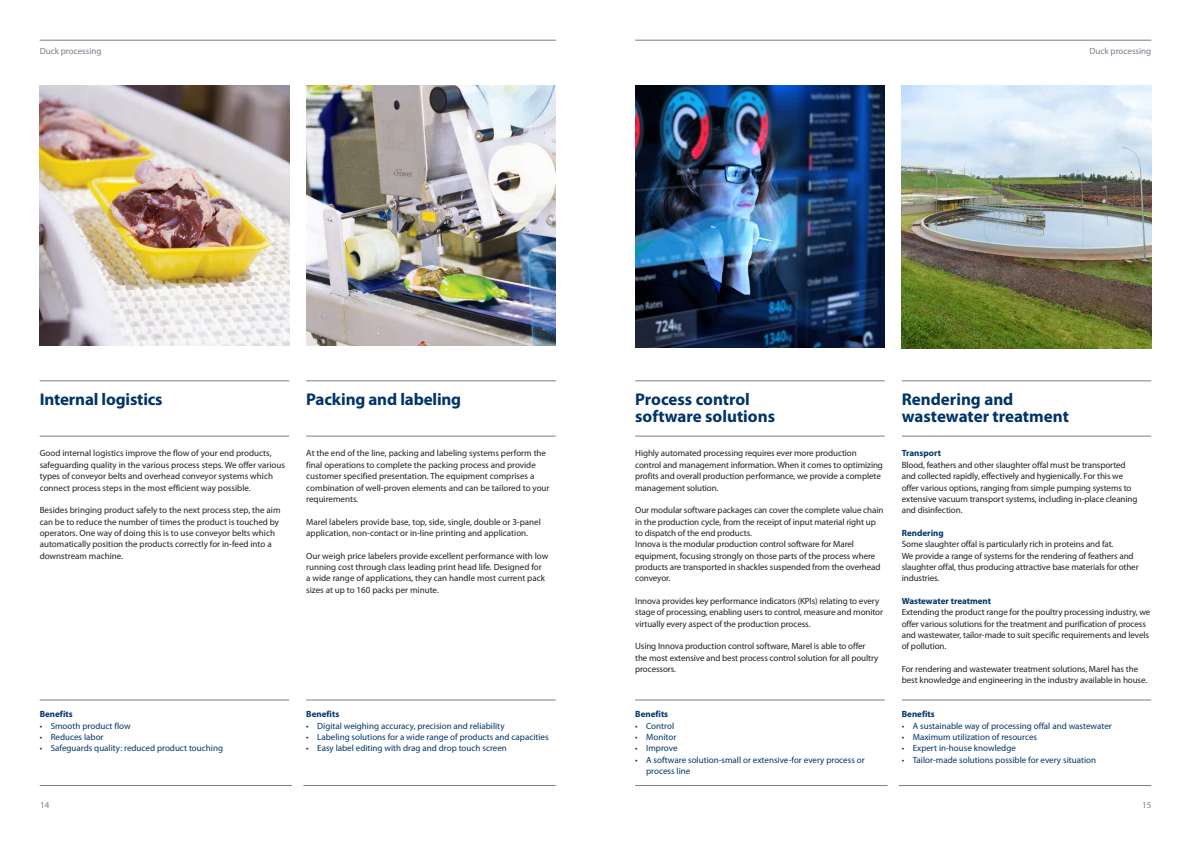
<style>
.page{position:relative;width:1191px;height:842px;background:#fff}
.page>*{position:absolute;margin:0;border:0;box-sizing:border-box;transform-origin:0 0}
.t1{font:700 17px/17px "Myriad Pro";letter-spacing:-.005em;color:#013469}
.t2{font:9px/11.3px "Myriad Pro";letter-spacing:-.01em;color:#231f20}
.t3{font:9px/11.3px "Myriad Pro";color:#013469}
.t4{font:700 9px "Myriad Pro";color:#013469}
.t5{font:9px "Myriad Pro";color:#727f8a}
</style>
<div class="page">
<hr style="left:635px;top:40px;width:516px;height:1px;background:#727f8a">
<img style="left:635px;top:85px;width:249px;height:262px">
<img style="left:306px;top:85px;width:250px;height:260px">
<img style="left:40px;top:85px;width:249px;height:260px">
<img style="left:901px;top:85px;width:250px;height:264px">
<hr style="left:306px;top:700px;width:250px;height:1px;background:#727f8a">
<hr style="left:303px;top:785px;width:253px;height:1px;background:#727f8a">
<hr style="left:306px;top:436px;width:250px;height:1px;background:#727f8a">
<hr style="left:306px;top:381px;width:250px;height:1px;background:#727f8a">
<hr style="left:40px;top:700px;width:249px;height:1px;background:#727f8a">
<hr style="left:40px;top:785px;width:252px;height:1px;background:#727f8a">
<hr style="left:40px;top:436px;width:249px;height:1px;background:#727f8a">
<hr style="left:40px;top:381px;width:249px;height:1px;background:#727f8a">
<hr style="left:901px;top:700px;width:250px;height:1px;background:#727f8a">
<hr style="left:899px;top:785px;width:252px;height:1px;background:#727f8a">
<hr style="left:901px;top:436px;width:250px;height:1px;background:#727f8a">
<hr style="left:901px;top:381px;width:250px;height:1px;background:#727f8a">
<hr style="left:635px;top:700px;width:249px;height:1px;background:#727f8a">
<hr style="left:635px;top:785px;width:252px;height:1px;background:#727f8a">
<hr style="left:635px;top:436px;width:249px;height:1px;background:#727f8a">
<hr style="left:635px;top:381px;width:249px;height:1px;background:#727f8a">
<hr style="left:40px;top:40px;width:516px;height:1px;background:#727f8a">
<p class="t5" style="left:40px;top:45px;width:63px">Duck processing</p>
<p class="t5" style="left:1089px;top:45px;width:63px">Duck processing</p>
<h1 class="t1" style="left:40px;top:391px;width:124px">Internal logistics</h1>
<p class="t2" style="left:40px;top:448px;width:247px">Good internal logistics improve the flow of your end products, safeguarding quality in the various process steps. We offer various types of conveyor belts and overhead conveyor systems which connect process steps in the most efficient way possible.</p>
<p class="t2" style="left:40px;top:504px;width:242px">Besides bringing product safely to the next process step, the aim can be to reduce the number of times the product is touched by operators. One way of doing this is to use conveyor belts which automatically position the products correctly for in-feed into a downstream machine.</p>
<h1 class="t1" style="left:306px;top:391px;width:156px">Packing and labeling</h1>
<p class="t2" style="left:306px;top:448px;width:245px">At the end of the line, packing and labeling systems perform the final operations to complete the packing process and provide customer specified presentation. The equipment comprises a combination of well-proven elements and can be tailored to your requirements.</p>
<p class="t2" style="left:306px;top:516px;width:236px">Marel labelers provide base, top, side, single, double or 3-panel application, non-contact or in-line printing and application.</p>
<p class="t2" style="left:306px;top:550px;width:243px">Our weigh price labelers provide excellent performance with low running cost through class leading print head life. Designed for a wide range of applications, they can handle most current pack sizes at up to 160 packs per minute.</p>
<p class="t4" style="left:40px;top:708px;width:35px">Benefits</p>
<p class="t3" style="left:40px;top:720px;width:92px">• Smooth product flow</p>
<p class="t3" style="left:40px;top:731px;width:65px">• Reduces labor</p>
<p class="t3" style="left:40px;top:742px;width:185px">• Safeguards quality: reduced product touching</p>
<p class="t4" style="left:306px;top:708px;width:35px">Benefits</p>
<p class="t3" style="left:306px;top:720px;width:200px">• Digital weighing accuracy, precision and reliability</p>
<p class="t3" style="left:306px;top:731px;width:244px">• Labeling solutions for a wide range of products and capacities</p>
<p class="t3" style="left:306px;top:742px;width:202px">• Easy label editing with drag and drop touch screen</p>
<h1 class="t1" style="left:635px;top:391px;width:141px">Process control software solutions</h1>
<p class="t2" style="left:635px;top:448px;width:249px">Highly automated processing requires ever more production control and management information. When it comes to optimizing profits and overall production performance, we provide a complete management solution.</p>
<p class="t2" style="left:635px;top:504px;width:250px">Our modular software packages can cover the complete value chain in the production cycle, from the receipt of input material right up to dispatch of the end products.<br>Innova is the modular production control software for Marel equipment, focusing strongly on those parts of the process where products are transported in shackles suspended from the overhead conveyor.</p>
<p class="t2" style="left:635px;top:595px;width:249px">Innova provides key performance indicators (KPIs) relating to every stage of processing, enabling users to control, measure and monitor virtually every aspect of the production process.</p>
<p class="t2" style="left:635px;top:640px;width:245px">Using Innova production control software, Marel is able to offer the most extensive and best process control solution for all poultry processors.</p>
<p class="t4" style="left:635px;top:708px;width:35px">Benefits</p>
<p class="t3" style="left:635px;top:720px;width:40px">• Control</p>
<p class="t3" style="left:635px;top:731px;width:43px">• Monitor</p>
<p class="t3" style="left:635px;top:742px;width:44px">• Improve</p>
<p class="t3" style="left:646px;top:754px;width:220px;text-indent:-11px">• A software solution-small or extensive-for every process or process line</p>
<h1 class="t1" style="left:901px;top:391px;width:169px">Rendering and wastewater treatment</h1>
<p class="t4" style="left:901px;top:448px;width:41px">Transport</p>
<p class="t2" style="left:901px;top:459px;width:237px">Blood, feathers and other slaughter offal must be transported and collected rapidly, effectively and hygienically. For this we offer various options, ranging from simple pumping systems to extensive vacuum transport systems, including in-place cleaning and disinfection.</p>
<p class="t4" style="left:901px;top:527px;width:43px">Rendering</p>
<p class="t2" style="left:901px;top:538px;width:238px">Some slaughter offal is particularly rich in proteins and fat.<br>We provide a range of systems for the rendering of feathers and slaughter offal, thus producing attractive base materials for other industries.</p>
<p class="t4" style="left:901px;top:595px;width:91px">Wastewater treatment</p>
<p class="t2" style="left:901px;top:606px;width:250px">Extending the product range for the poultry processing industry, we offer various solutions for the treatment and purification of process and wastewater, tailor-made to suit specific requirements and levels of pollution.</p>
<p class="t2" style="left:901px;top:663px;width:247px">For rendering and wastewater treatment solutions, Marel has the best knowledge and engineering in the industry available in house.</p>
<p class="t4" style="left:901px;top:708px;width:35px">Benefits</p>
<p class="t3" style="left:901px;top:720px;width:212px">• A sustainable way of processing offal and wastewater</p>
<p class="t3" style="left:901px;top:731px;width:137px">• Maximum utilization of resources</p>
<p class="t3" style="left:901px;top:742px;width:116px">• Expert in-house knowledge</p>
<p class="t3" style="left:901px;top:754px;width:196px">• Tailor-made solutions possible for every situation</p>
<p class="t5" style="left:40px;top:799px;width:11px">14</p>
<p class="t5" style="left:1142px;top:799px;width:11px">15</p>
</div>
